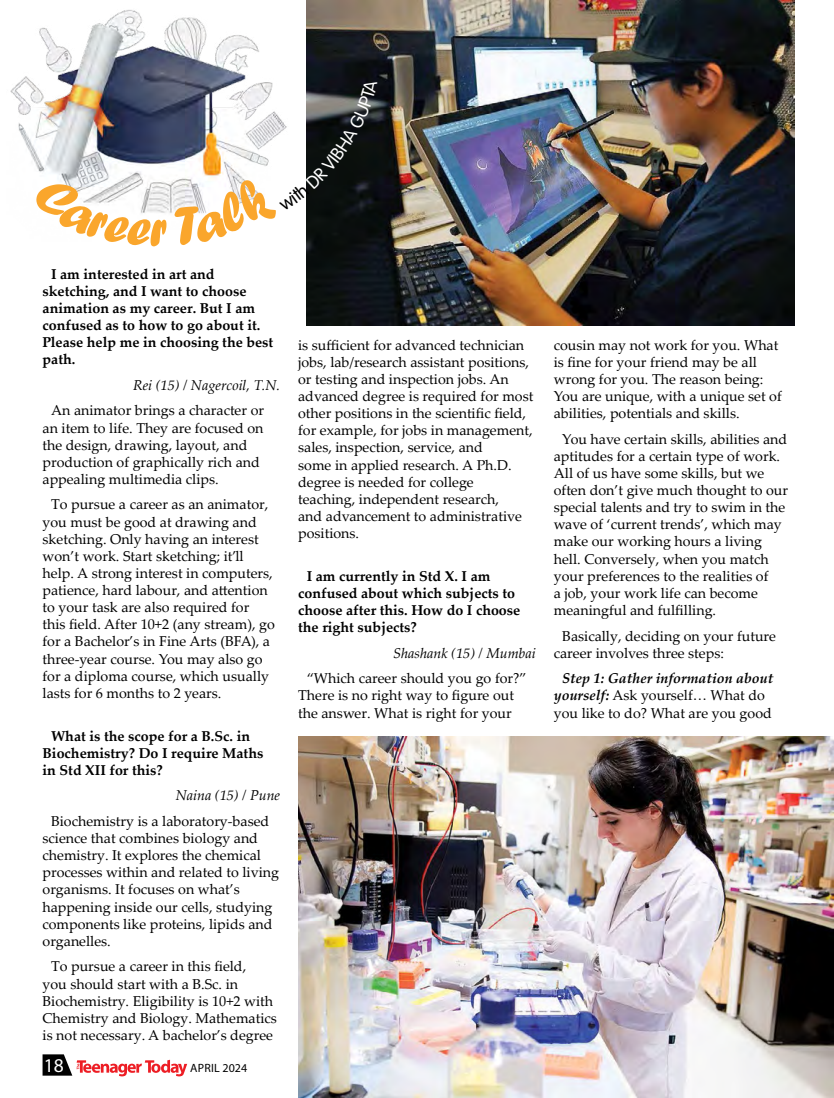
<style>
.page{position:relative;width:834px;height:1098px;background:#fff}
.page>*{position:absolute;margin:0;border:0;box-sizing:border-box;transform-origin:0 0}
.t1{font:19.5px "Myriad Pro";color:#fff}
.t2{font:14.25px/17.1px "Palatino Linotype";color:#000}
.t3{font:700 14.25px/17.1px "Palatino Linotype";color:#000}
.t4{font:italic 14.25px "Palatino Linotype";color:#000}
.t5{font:12px "Myriad Pro";letter-spacing:.02em;color:#000}
.s1{font-weight:700;font-style:italic}
</style>
<div class="page">
<img style="left:306px;top:0;width:488px;height:325px">
<svg style="left:833px;top:1010px;width:1px;height:23px"></svg>
<img style="left:10px;top:10px;width:249px;height:154px">
<img style="left:298px;top:736px;width:535px;height:361px">
<svg style="left:43px;top:1054px;width:144px;height:21px"></svg>
<svg style="left:36px;top:79px;width:341px;height:167px"></svg>
<p class="t3" style="left:43px;top:264px;width:232px;text-indent:9px">I am interested in art and sketching, and I want to choose animation as my career. But I am confused as to how to go about it.<br>Please help me in choosing the best path.</p>
<p class="t4" style="left:133px;top:374px;width:148px">Rei (15) / Nagercoil, T.N.</p>
<p class="t2" style="left:43px;top:401px;width:223px;text-indent:9px">An animator brings a character or an item to life. They are focused on the design, drawing, layout, and production of graphically rich and appealing multimedia clips.</p>
<p class="t2" style="left:43px;top:495px;width:234px;text-indent:9px">To pursue a career as an animator, you must be good at drawing and sketching. Only having an interest won’t work. Start sketching; it’ll help. A strong interest in computers, patience, hard labour, and attention to your task are also required for this field. After 10+2 (any stream), go for a Bachelor’s in Fine Arts (BFA), a three-year course. You may also go for a diploma course, which usually lasts for 6 months to 2 years.</p>
<p class="t3" style="left:43px;top:726px;width:222px;text-indent:9px">What is the scope for a B.Sc. in<br>Biochemistry? Do I require Maths in Std XII for this?</p>
<p class="t4" style="left:176px;top:785px;width:106px">Naina (15) / Pune</p>
<p class="t2" style="left:43px;top:811px;width:238px;text-indent:9px">Biochemistry is a laboratory-based science that combines biology and chemistry. It explores the chemical processes within and related to living organisms. It focuses on what’s happening inside our cells, studying components like proteins, lipids and organelles.</p>
<p class="t2" style="left:43px;top:957px;width:236px;text-indent:9px">To pursue a career in this field,<br>you should start with a B.Sc. in Biochemistry. Eligibility is 10+2 with Chemistry and Biology. Mathematics is not necessary. A bachelor’s degree</p>
<h1 class="t1" style="left:44px;top:1052px;width:22px">18</h1>
<p class="t5" style="left:190px;top:1060px;width:58px">APRIL 2024</p>
<p class="t2" style="left:298px;top:335px;width:237px">is sufficient for advanced technician jobs, lab/research assistant positions, or testing and inspection jobs. An advanced degree is required for most other positions in the scientific field, for example, for jobs in management, sales, inspection, service, and<br>some in applied research. A Ph.D. degree is needed for college teaching, independent research,<br>and advancement to administrative positions.</p>
<p class="t3" style="left:298px;top:566px;width:224px;text-indent:9px">I am currently in Std X. I am confused about which subjects to choose after this. How do I choose the right subjects?</p>
<p class="t4" style="left:393px;top:642px;width:144px">Shashank (15) / Mumbai</p>
<p class="t2" style="left:298px;top:669px;width:230px;text-indent:9px">“Which career should you go for?”<br>There is no right way to figure out the answer. What is right for your</p>
<p class="t2" style="left:553px;top:335px;width:229px">cousin may not work for you. What is fine for your friend may be all wrong for you. The reason being:<br>You are unique, with a unique set of abilities, potentials and skills.</p>
<p class="t2" style="left:553px;top:429px;width:236px;text-indent:9px">You have certain skills, abilities and aptitudes for a certain type of work.<br>All of us have some skills, but we often don’t give much thought to our special talents and try to swim in the wave of ‘current trends’, which may make our working hours a living hell. Conversely, when you match your preferences to the realities of<br>a job, your work life can become meaningful and fulfilling.</p>
<p class="t2" style="left:553px;top:626px;width:224px;text-indent:9px">Basically, deciding on your future career involves three steps:</p>
<p class="t2" style="left:553px;top:669px;width:221px;text-align:center"><span class="s1">Step 1: Gather information about yourself:</span> Ask yourself… What do you like to do? What are you good</p>
</div>
